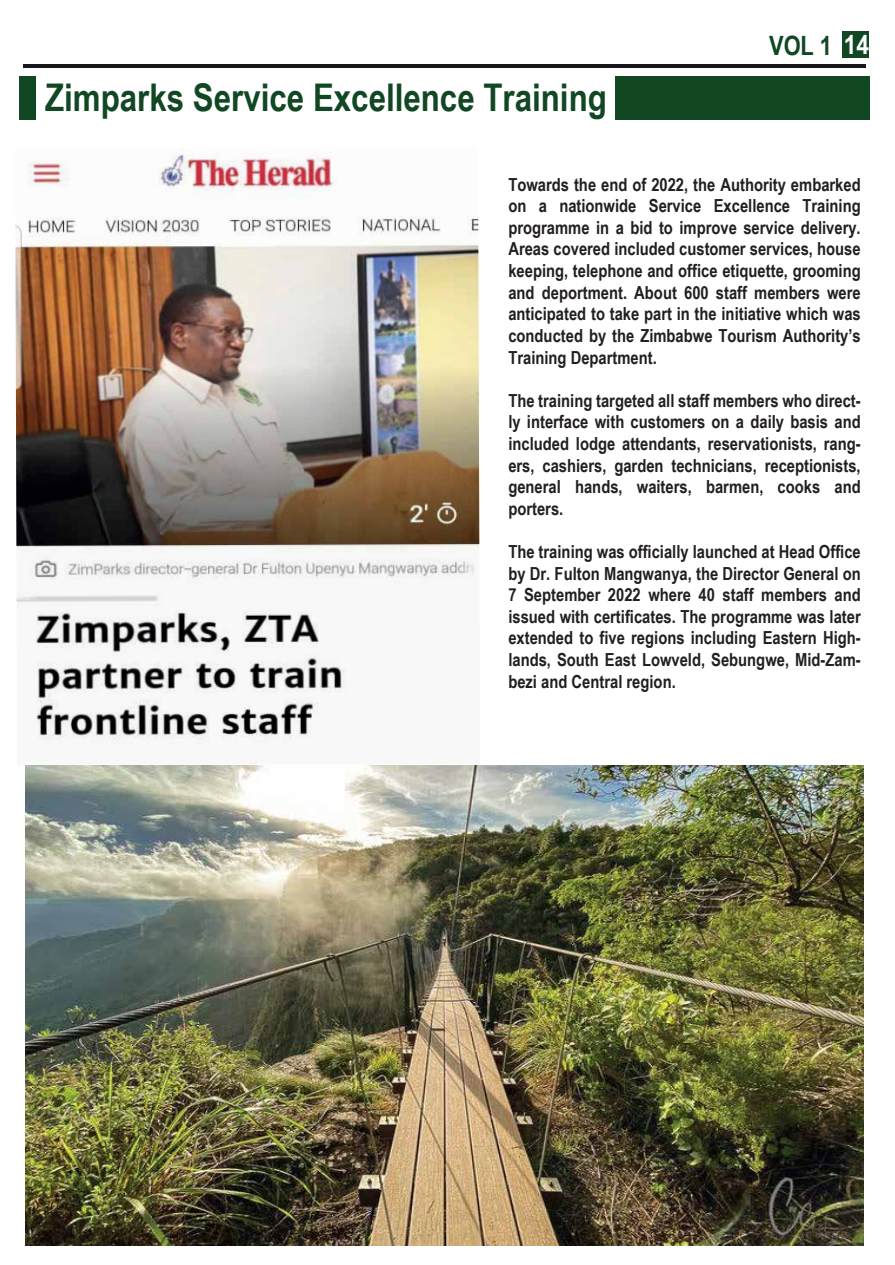
<style>
.page{position:relative;width:895px;height:1265px;background:#fff}
.page>*{position:absolute;margin:0;border:0;box-sizing:border-box;transform-origin:0 0}
.t1{font:700 38.1px "Arial Narrow";color:#114723}
.t2{font:700 26.55px "Arial Narrow";color:#114723}
.t3{font:700 18px/21.6px "Arial Narrow";color:#231f20;text-align:justify}
.s1{color:#fff}
</style>
<div class="page">
<img style="left:15px;top:148px;width:465px;height:596px">
<div style="left:615px;top:76px;width:254px;height:44px;background:#114723"></div>
<div style="left:19px;top:76px;width:17px;height:44px;background:#114723"></div>
<div style="left:842px;top:31px;width:27px;height:27px;background:#114723"></div>
<hr style="left:23px;top:64px;width:842px;height:3px;background:#18171c">
<img style="left:26px;top:765px;width:837px;height:480px">
<h1 class="t1" style="left:45px;top:68px;width:563px">Zimparks Service Excellence Training</h1>
<h2 class="t2" style="left:769px;top:26px;width:102px">VOL 1 <span class="s1">14</span></h2>
<p class="t3" style="left:508px;top:173px;width:354px">Towards the end of 2022, the Authority embarked on a nationwide Service Excellence Training programme in a bid to improve service delivery.<br>Areas covered included customer services, house keeping, telephone and office etiquette, grooming and deportment. About 600 staff members were anticipated to take part in the initiative which was conducted by the Zimbabwe Tourism Authority’s Training Department.</p>
<p class="t3" style="left:508px;top:389px;width:354px">The training targeted all staff members who direct&shy;ly interface with customers on a daily basis and included lodge attendants, reservationists, rang&shy;ers, cashiers, garden technicians, receptionists, general hands, waiters, barmen, cooks and porters.</p>
<p class="t3" style="left:508px;top:540px;width:354px">The training was officially launched at Head Office by Dr. Fulton Mangwanya, the Director General on 7 September 2022 where 40 staff members and issued with certificates. The programme was later extended to five regions including Eastern High&shy;lands, South East Lowveld, Sebungwe, Mid-Zam&shy;bezi and Central region.</p>
</div>
